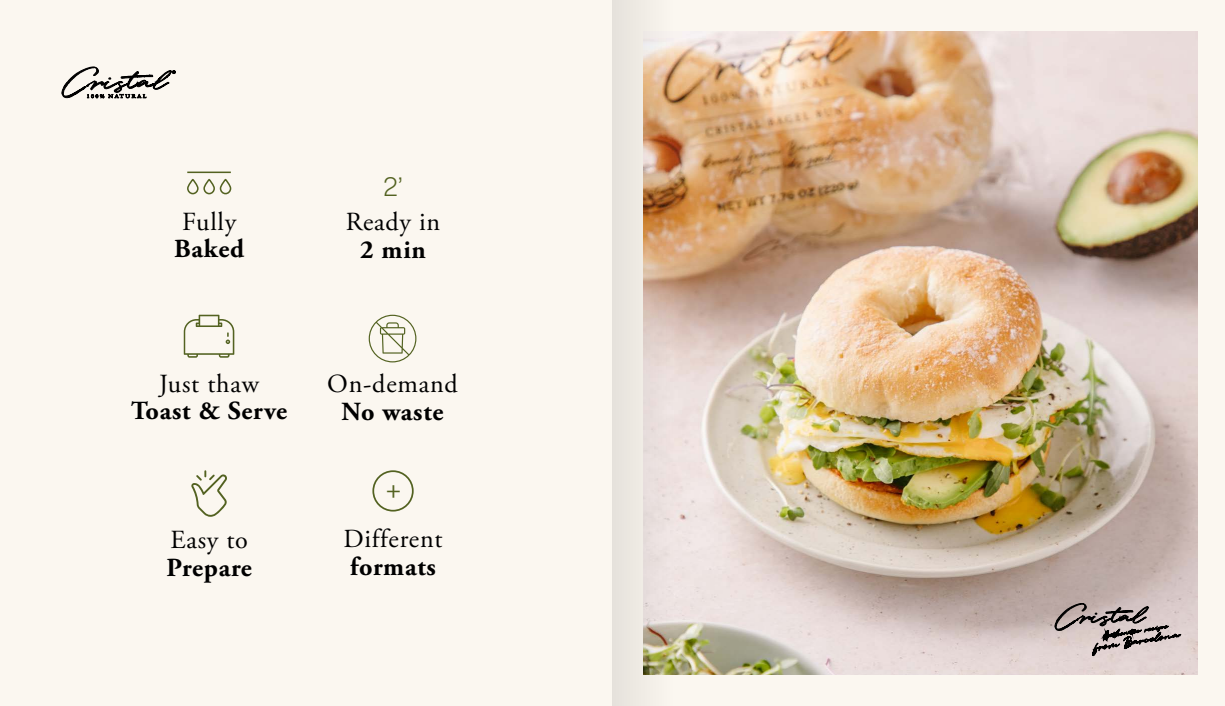
<style>
.page{position:relative;width:1225px;height:706px;background:#fbf7f0}
.page>*{position:absolute;margin:0;border:0;box-sizing:border-box;transform-origin:0 0}
.t1{font:300 29.6px "Helvetica Now Display";color:#536221}
.t2{font:26.1px "Adobe Garamond Pro";letter-spacing:.03em;color:#000}
.t3{font:700 26.1px "Adobe Garamond Pro";letter-spacing:.03em;color:#000}
.t4{font:300 26.1px "Helvetica Now Display";color:#536221}
</style>
<div class="page">
<hr style="left:187px;top:172px;width:44px;height:1px;background:#536221">
<svg style="left:187px;top:178px;width:45px;height:17px"></svg>
<svg style="left:369px;top:315px;width:47px;height:47px"></svg>
<svg style="left:184px;top:315px;width:50px;height:43px"></svg>
<svg style="left:191px;top:470px;width:36px;height:47px"></svg>
<img style="left:675px;top:31px;width:522px;height:644px">
<svg style="left:62px;top:67px;width:114px;height:32px"></svg>
<div style="left:372px;top:470px;width:42px;height:41px;border:2px solid #536221;border-radius:50%"></div>
<svg style="left:1054px;top:603px;width:126px;height:52px;background:#aea1a0"></svg>
<svg style="left:612px;top:0;width:63px;height:706px;fill:#e9e3de"></svg>
<p class="t2" style="left:182px;top:206px;width:56px">Fully</p>
<p class="t3" style="left:174px;top:234px;width:71px">Baked</p>
<p class="t4" style="left:383px;top:169px;width:20px">2’</p>
<p class="t2" style="left:346px;top:206px;width:96px">Ready in</p>
<p class="t3" style="left:360px;top:234px;width:67px">2 min</p>
<p class="t2" style="left:159px;top:368px;width:101px">Just thaw</p>
<p class="t3" style="left:131px;top:396px;width:157px">Toast &amp; Serve</p>
<p class="t2" style="left:170px;top:524px;width:79px">Easy to</p>
<p class="t3" style="left:166px;top:552px;width:87px">Prepare</p>
<p class="t2" style="left:327px;top:368px;width:132px">On-demand</p>
<p class="t3" style="left:341px;top:396px;width:103px">No waste</p>
<p class="t1" style="left:386px;top:471px;width:17px">+</p>
<p class="t2" style="left:343px;top:523px;width:100px">Different</p>
<p class="t3" style="left:350px;top:551px;width:87px">formats</p>
</div>
